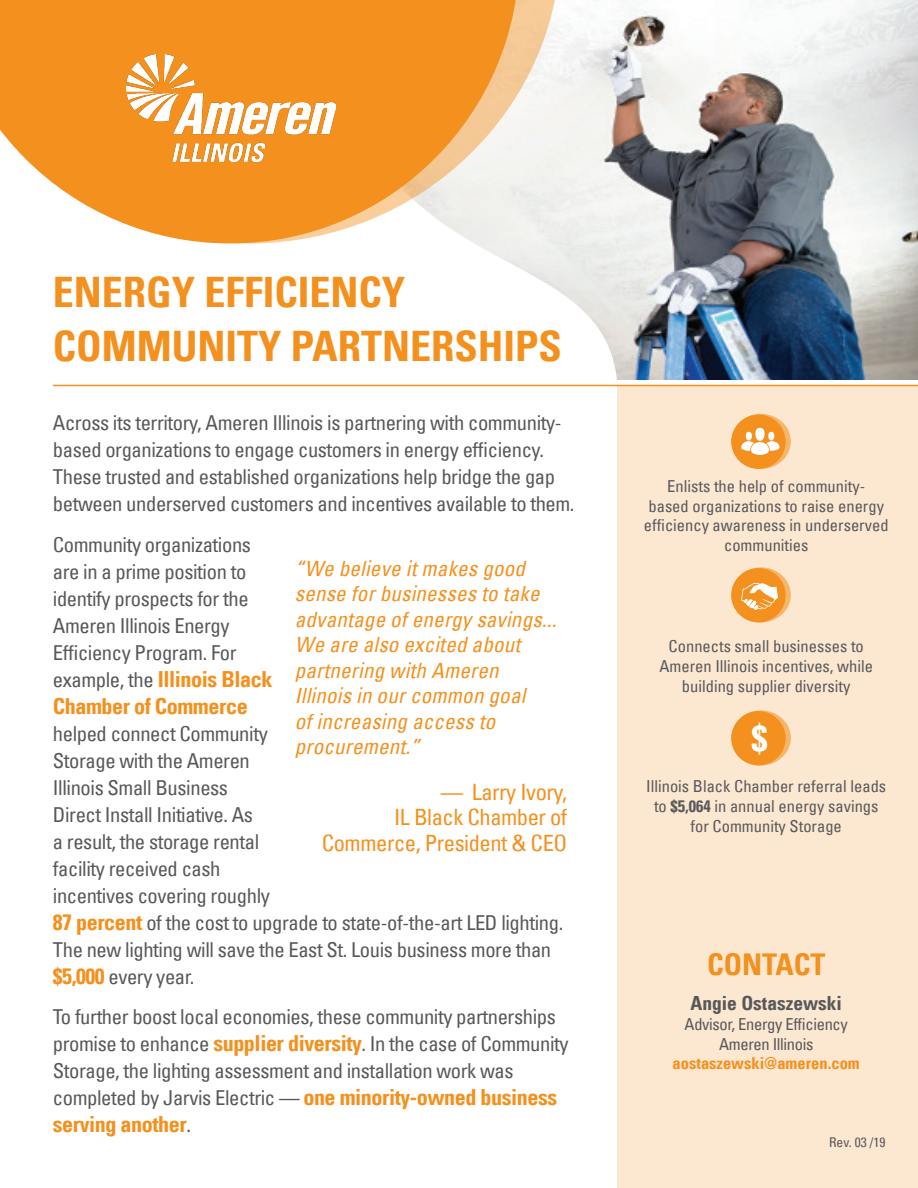
<style>
.page{position:relative;width:918px;height:1188px;background:#fff}
.page>*{position:absolute;margin:0;border:0;box-sizing:border-box;transform-origin:0 0}
.t1{font:42px "Univers Com 67 Bold Cond";color:#f4901d}
.t2{font:36.45px "Univers Com 67 Bold Cond";color:#fff}
.t3{font:30px "Univers Com 67 Bold Cond";color:#f4901d}
.t4{font:condensed 22.5px/25.5px "Univers LT";letter-spacing:-.02em;color:#f4901d;text-align:right}
.t5{font:22.2px/27px "Univers Com 67 Bold Cond";letter-spacing:-.02em;color:#f4901d}
.t6{font:italic condensed 21px/25.5px "Univers";letter-spacing:.01em;color:#f4901d}
.t7{font:condensed 20.55px/27px "Univers LT";letter-spacing:-.02em;color:#57585a}
.t8{font:19.5px "Univers Com 67 Bold Cond";color:#57585a}
.t9{font:condensed 16.5px/19.8px "Univers LT";color:#57585a;text-align:center}
.t10{font:condensed 16.5px "Univers LT";letter-spacing:-.02em;color:#57585a}
.t11{font:16.5px "Univers Com 67 Bold Cond";color:#f4901d}
.t12{font:condensed 13.5px "Univers LT";color:#57585a}
.s1{font-family:"Univers LT";font-stretch:condensed;font-size:20.55px;color:#57585a}
.s2{font-family:"Univers Com 67 Bold Cond";font-stretch:normal;font-size:22.2px;color:#f4901d}
.s3{font-family:"Univers Com 67 Bold Cond";font-stretch:normal}
</style>
<div class="page">
<img style="left:303px;top:0;width:615px;height:387px">
<svg style="left:519px;top:0;width:42px;height:243px;fill:#f4f2ef"></svg>
<svg style="left:0;top:0;width:519px;height:243px;background:#f4a74d"></svg>
<svg style="left:612px;top:380px;width:306px;height:808px"></svg>
<div style="left:618px;top:386px;width:300px;height:802px;background:#fce7d0"></div>
<img style="left:126px;top:54px;width:209px;height:108px">
<hr style="left:53px;top:385px;width:865px;height:1px;background:#f4901d">
<svg style="left:731px;top:710px;width:60px;height:55px"></svg>
<div style="left:731px;top:711px;width:55px;height:54px;background:#f4901d;border-radius:50%"></div>
<svg style="left:731px;top:567px;width:60px;height:55px"></svg>
<div style="left:731px;top:568px;width:55px;height:54px;background:#f4901d;border-radius:50%"></div>
<svg style="left:741px;top:583px;width:37px;height:27px"></svg>
<svg style="left:731px;top:414px;width:60px;height:55px"></svg>
<div style="left:731px;top:415px;width:55px;height:54px;background:#f4901d;border-radius:50%"></div>
<svg style="left:741px;top:428px;width:39px;height:27px"></svg>
<p class="t1" style="left:53px;top:267px;width:354px">ENERGY EFFICIENCY</p>
<p class="t1" style="left:53px;top:321px;width:511px">COMMUNITY PARTNERSHIPS</p>
<p class="t7" style="left:53px;top:409px;width:523px">Across its territory, Ameren Illinois is partnering with community&shy;based organizations to engage customers in energy efficiency.<br>These trusted and established organizations help bridge the gap between underserved customers and incentives available to them.</p>
<p class="t7" style="left:53px;top:531px;width:200px">Community organizations are in a prime position to identify prospects for the<br>Ameren Illinois Energy<br>Efficiency Program. For</p>
<p class="t5" style="left:53px;top:665px;width:221px"><span class="s1">example, the</span> Illinois Black<br>Chamber of Commerce</p>
<p class="t7" style="left:53px;top:720px;width:512px">helped connect Community<br>Storage with the Ameren<br>Illinois Small Business<br>Direct Install Initiative. As<br>a result, the storage rental<br>facility received cash<br>incentives covering roughly<br><span class="s2">87 percent</span> of the cost to upgrade to state-of-the-art LED lighting.<br>The new lighting will save the East St. Louis business more than <span class="s2">$5,000</span> every year.</p>
<p class="t7" style="left:53px;top:1003px;width:517px">To further boost local economies, these community partnerships promise to enhance <span class="s2">supplier diversity</span>. In the case of Community Storage, the lighting assessment and installation work was completed by Jarvis Electric — <span class="s2">one minority-owned business</span></p>
<p class="t5" style="left:53px;top:1111px;width:140px">serving another<span class="s1">.</span></p>
<p class="t6" style="left:295px;top:555px;width:263px">“We believe it makes good sense for businesses to take advantage of energy savings...<br>We are also excited about partnering with Ameren<br>Illinois in our common goal<br>of increasing access to procurement.”</p>
<p class="t4" style="left:322px;top:779px;width:247px">— Larry Ivory,<br>IL Black Chamber of<br>Commerce, President &amp; CEO</p>
<p class="t9" style="left:644px;top:476px;width:246px">Enlists the help of community-<br>based organizations to raise energy efficiency awareness in underserved communities</p>
<p class="t9" style="left:660px;top:636px;width:215px">Connects small businesses to<br>Ameren Illinois incentives, while building supplier diversity</p>
<p class="t2" style="left:751px;top:716px;width:18px">$</p>
<p class="t9" style="left:646px;top:776px;width:242px">Illinois Black Chamber referral leads to <span class="s3">$5,064</span> in annual energy savings for Community Storage</p>
<p class="t3" style="left:707px;top:946px;width:120px">CONTACT</p>
<p class="t8" style="left:690px;top:991px;width:153px">Angie Ostaszewski</p>
<p class="t10" style="left:685px;top:1013px;width:165px">Advisor, Energy Efficiency</p>
<p class="t10" style="left:719px;top:1033px;width:96px">Ameren Illinois</p>
<p class="t11" style="left:673px;top:1053px;width:189px">aostaszewski@ameren.com</p>
<p class="t12" style="left:829px;top:1133px;width:58px">Rev. 03 /19</p>
</div>
